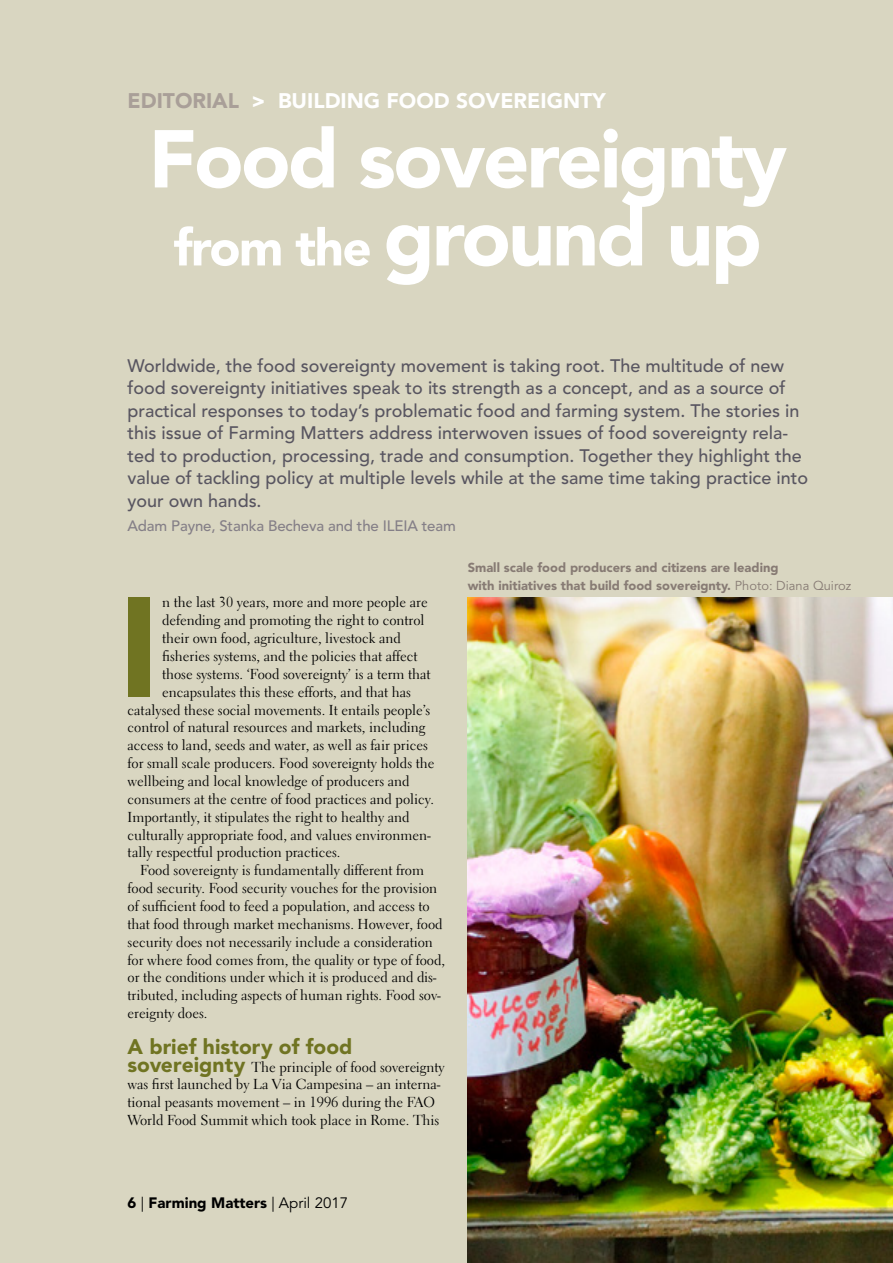
<style>
.page{position:relative;width:893px;height:1263px;background:#d9d6c1}
.page>*{position:absolute;margin:0;border:0;box-sizing:border-box;transform-origin:0 0}
.t1{font:900 140.4px "Avenir LT Std";color:#707422}
.t2{font:900 81px/78px "Avenir LT Std";letter-spacing:-.03em;color:#fff;text-align:center}
.t3{font:900 21px "Avenir LT Std";color:#fff}
.t4{font:900 21px "Avenir LT Std";letter-spacing:.005em;color:#707422}
.t5{font:500 18px/22.5px "Avenir LT Std";color:#585560}
.t6{font:500 15px "Avenir LT Std";letter-spacing:-.01em;color:#847f87}
.t7{font:900 15px "Avenir LT Std";color:#000}
.t8{font:14.4px/17.9px "Electra LT Std";color:#000}
.t9{font:900 12.9px/17.9px "Avenir LT Std";color:#877b74}
.s1{color:#a99f98}
.s2{font-size:51px}
.s3{font-weight:400}
.s4{font-family:"Avenir LT Std";font-weight:900;font-size:21px;color:#707422}
</style>
<div class="page">
<img style="left:468px;top:597px;width:425px;height:666px">
<h3 class="t3" style="left:128px;top:88px;width:480px"><span class="s1">EDITORIAL</span> &gt; BUILDING FOOD SOVEREIGNTY</h3>
<h2 class="t2" style="left:149px;top:120px;width:640px">Food sovereignty <span class="s2">from the</span> ground up</h2>
<p class="t5" style="left:128px;top:355px;width:682px">Worldwide, the food sovereignty movement is taking root. The multitude of new food sovereignty initiatives speak to its strength as a concept, and as a source of practical responses to today’s problematic food and farming system. The stories in this issue of Farming Matters address interwoven issues of food sovereignty rela&shy;ted to production, processing, trade and consumption. Together they highlight the value of tackling policy at multiple levels while at the same time taking practice into your own hands.</p>
<p class="t6" style="left:128px;top:517px;width:330px">Adam Payne, Stanka Becheva and the ILEIA team</p>
<p class="t9" style="left:468px;top:558px;width:385px">Small scale food producers and citizens are leading<br>with initiatives that build food sovereignty. <span class="s3">Photo: Diana Quiroz</span></p>
<h1 class="t1" style="left:118px;top:563px;width:43px">I</h1>
<p class="t8" style="left:162px;top:594px;width:267px">n the last 30 years, more and more people are</p>
<p class="t8" style="left:162px;top:611px;width:264px">defending and promoting the right to control</p>
<p class="t8" style="left:162px;top:629px;width:240px">their own food, agriculture, livestock and</p>
<p class="t8" style="left:162px;top:647px;width:257px">fisheries systems, and the policies that affect</p>
<p class="t8" style="left:162px;top:665px;width:270px">those systems. ‘Food sovereignty’ is a term that</p>
<p class="t8" style="left:162px;top:683px;width:250px">encapsulates this these efforts, and that has</p>
<p class="t8" style="left:128px;top:701px;width:304px">catalysed these social movements. It entails people’s</p>
<p class="t8" style="left:128px;top:719px;width:299px">control of natural resources and markets, including</p>
<p class="t8" style="left:128px;top:736px;width:302px">access to land, seeds and water, as well as fair prices</p>
<p class="t8" style="left:128px;top:754px;width:308px">for small scale producers. Food sovereignty holds the</p>
<p class="t8" style="left:128px;top:772px;width:284px">wellbeing and local knowledge of producers and</p>
<p class="t8" style="left:128px;top:790px;width:308px">consumers at the centre of food practices and policy.</p>
<p class="t8" style="left:128px;top:808px;width:284px">Importantly, it stipulates the right to healthy and</p>
<p class="t8" style="left:128px;top:826px;width:305px">culturally appropriate food, and values environmen-</p>
<p class="t8" style="left:128px;top:843px;width:214px">tally respectful production practices.</p>
<p class="t8" style="left:140px;top:861px;width:285px">Food sovereignty is fundamentally different from</p>
<p class="t8" style="left:128px;top:879px;width:311px">food security. Food security vouches for the provision</p>
<p class="t8" style="left:128px;top:897px;width:304px">of sufficient food to feed a population, and access to</p>
<p class="t8" style="left:128px;top:915px;width:317px">that food through market mechanisms. However, food</p>
<p class="t8" style="left:128px;top:933px;width:307px">security does not necessarily include a consideration</p>
<p class="t8" style="left:128px;top:951px;width:319px">for where food comes from, the quality or type of food,</p>
<p class="t8" style="left:128px;top:968px;width:311px">or the conditions under which it is produced and dis-</p>
<p class="t8" style="left:128px;top:986px;width:315px">tributed, including aspects of human rights. Food sov-</p>
<p class="t8" style="left:128px;top:1004px;width:81px">ereignty does.</p>
<h3 class="t4" style="left:128px;top:1034px;width:226px">A brief history of food</h3>
<p class="t8" style="left:128px;top:1058px;width:319px"><span class="s4">sovereignty</span> The principle of food sovereignty was first launched by La Via Campesina – an interna&shy;tional peasants movement – in 1996 during the FAO World Food Summit which took place in Rome. This</p>
<p class="t7" style="left:128px;top:1193px;width:222px">6 <span class="s3">|</span> Farming Matters <span class="s3">| April 2017</span></p>
</div>
